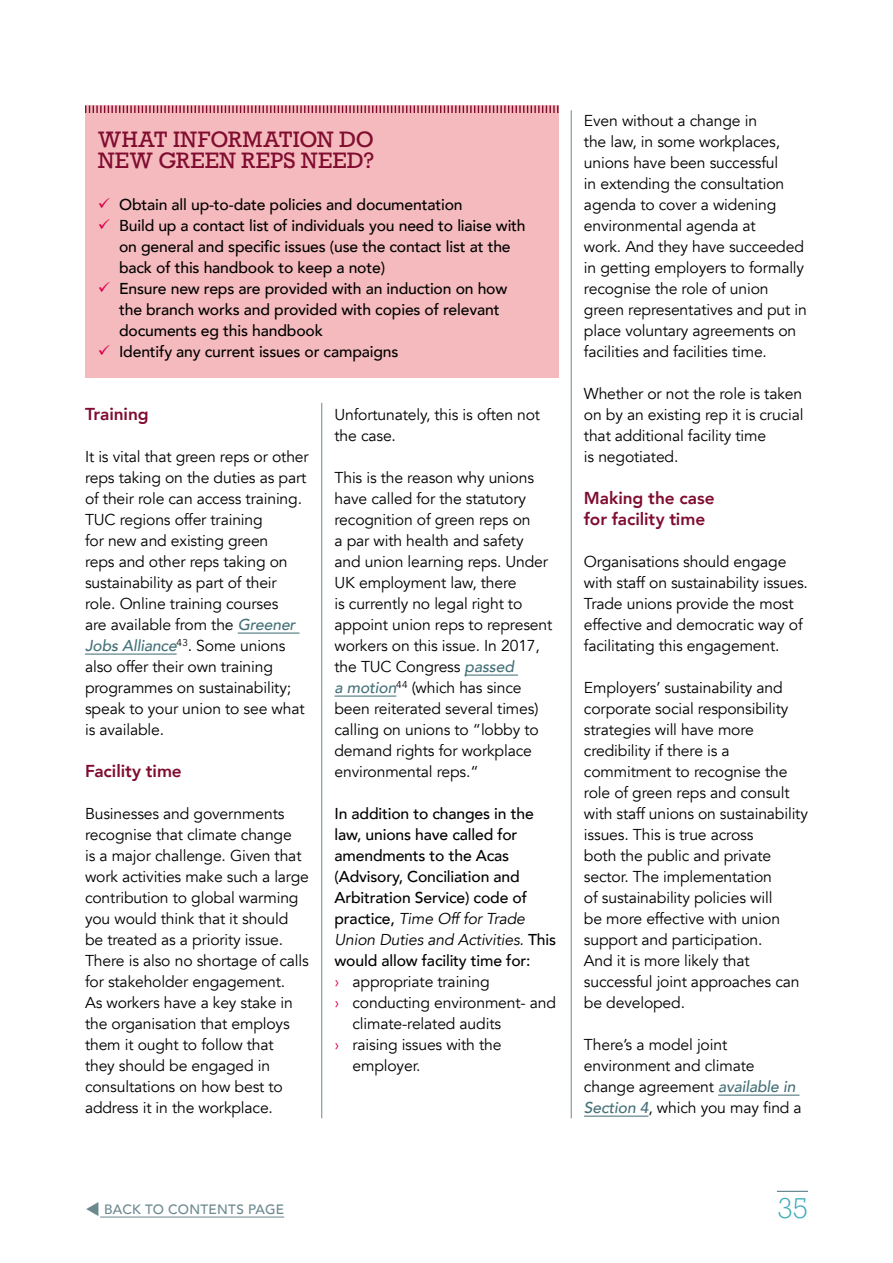
<style>
.page{position:relative;width:893px;height:1263px;background:#fff}
.page>*{position:absolute;margin:0;border:0;box-sizing:border-box;transform-origin:0 0}
.t1{font:300 27px "Rockwell Nova";color:#3eacbb}
.h4_box_subhead_rockwell_maroon{font:21px/21px "Rockwell Nova";letter-spacing:.015em;color:#800c30}
.h4_subhead_maroon{font:800 17.25px/21px "Avenir";letter-spacing:-.005em;color:#800c30}
.p_Body{font:15.75px/21px "Avenir";letter-spacing:-.01em;color:#000}
.h6_list_subheads{font:500 15.75px/21px "Avenir";letter-spacing:-.01em;color:#000}
.t2{font:500 13.5px "Avenir";letter-spacing:.02em;color:#6b888f}
.s1{font-weight:500;font-style:italic;color:#457178}
.s2{font-weight:400;font-style:italic}
.s3{color:#dd004e}
</style>
<div class="page">
<hr style="left:777px;top:1191px;width:31px;height:1px;background:#457178">
<hr style="left:100px;top:1217px;width:184px;height:1px;background:#6b888f">
<div style="left:85px;top:106px;width:473px;height:84px;background:#f4babd"></div>
<svg style="left:85px;top:105px;width:473px;height:8px"></svg>
<div style="left:85px;top:181px;width:473px;height:50px;background:#f4babd"></div>
<div style="left:85px;top:202px;width:473px;height:92px;background:#f4babd"></div>
<div style="left:85px;top:265px;width:473px;height:92px;background:#f4babd"></div>
<div style="left:85px;top:328px;width:473px;height:50px;background:#f4babd"></div>
<hr style="left:238px;top:632px;width:62px;height:2px;background:#457178">
<hr style="left:85px;top:653px;width:92px;height:2px;background:#457178">
<hr style="left:465px;top:674px;width:53px;height:2px;background:#457178">
<hr style="left:334px;top:695px;width:62px;height:2px;background:#457178">
<hr style="left:718px;top:1094px;width:81px;height:2px;background:#457178">
<hr style="left:584px;top:1115px;width:64px;height:2px;background:#457178">
<hr style="left:321px;top:403px;width:1px;height:715px;background:#6b888f">
<hr style="left:571px;top:110px;width:1px;height:1008px;background:#6b888f">
<p class="h4_box_subhead_rockwell_maroon" style="left:98px;top:129px;width:278px">WHAT INFORMATION DO<br>NEW GREEN REPS NEED?</p>
<p class="h6_list_subheads" style="left:119px;top:193px;width:345px">Obtain all up-to-date policies and documentation</p>
<p class="h6_list_subheads" style="left:119px;top:214px;width:408px">Build up a contact list of individuals you need to liaise with on general and specific issues (use the contact list at the back of this handbook to keep a note)</p>
<p class="h6_list_subheads" style="left:119px;top:277px;width:390px">Ensure new reps are provided with an induction on how the branch works and provided with copies of relevant documents eg this handbook</p>
<p class="h6_list_subheads" style="left:119px;top:340px;width:281px">Identify any current issues or campaigns</p>
<p class="h4_subhead_maroon" style="left:85px;top:404px;width:65px">Training</p>
<p class="p_Body" style="left:85px;top:446px;width:225px">It is vital that green reps or other reps taking on the duties as part of their role can access training.<br>TUC regions offer training<br>for new and existing green<br>reps and other reps taking on sustainability as part of their role. Online training courses<br>are available from the <span class="s1">Greener<br>Jobs Alliance</span><sup>43</sup>. Some unions also offer their own training programmes on sustainability; speak to your union to see what is available.</p>
<p class="h4_subhead_maroon" style="left:85px;top:761px;width:98px">Facility time</p>
<p class="p_Body" style="left:85px;top:803px;width:225px">Businesses and governments recognise that climate change<br>is a major challenge. Given that work activities make such a large contribution to global warming you would think that it should be treated as a priority issue.<br>There is also no shortage of calls for stakeholder engagement.<br>As workers have a key stake in the organisation that employs them it ought to follow that<br>they should be engaged in consultations on how best to address it in the workplace.</p>
<p class="p_Body" style="left:334px;top:404px;width:207px">Unfortunately, this is often not the case.</p>
<p class="p_Body" style="left:334px;top:467px;width:219px">This is the reason why unions have called for the statutory recognition of green reps on<br>a par with health and safety and union learning reps. Under<br>UK employment law, there<br>is currently no legal right to appoint union reps to represent workers on this issue. In 2017, the TUC Congress <span class="s1">passed<br>a motion</span><sup>44</sup> (which has since been reiterated several times) calling on unions to “lobby to demand rights for workplace environmental reps.“</p>
<p class="h6_list_subheads" style="left:334px;top:802px;width:223px">In addition to changes in the law, unions have called for amendments to the Acas (Advisory, Conciliation and<br>Arbitration Service) code of practice, <span class="s2">Time Off for Trade<br>Union Duties and Activities.</span> This would allow facility time for:</p>
<p class="p_Body" style="left:334px;top:971px;width:157px"><span class="s3">›</span> appropriate training</p>
<p class="p_Body" style="left:352px;top:992px;width:205px;text-indent:-18px"><span class="s3">›</span> conducting environment- and climate-related audits</p>
<p class="p_Body" style="left:352px;top:1034px;width:151px;text-indent:-18px"><span class="s3">›</span> raising issues with the employer.</p>
<p class="p_Body" style="left:584px;top:110px;width:224px">Even without a change in<br>the law, in some workplaces, unions have been successful<br>in extending the consultation agenda to cover a widening environmental agenda at<br>work. And they have succeeded in getting employers to formally recognise the role of union green representatives and put in place voluntary agreements on facilities and facilities time.</p>
<p class="p_Body" style="left:584px;top:383px;width:221px">Whether or not the role is taken on by an existing rep it is crucial that additional facility time<br>is negotiated.</p>
<p class="h4_subhead_maroon" style="left:584px;top:488px;width:132px">Making the case for facility time</p>
<p class="p_Body" style="left:584px;top:551px;width:225px">Organisations should engage with staff on sustainability issues.<br>Trade unions provide the most effective and democratic way of facilitating this engagement.</p>
<p class="p_Body" style="left:584px;top:677px;width:225px">Employers’ sustainability and corporate social responsibility strategies will have more credibility if there is a commitment to recognise the role of green reps and consult with staff unions on sustainability issues. This is true across<br>both the public and private sector. The implementation<br>of sustainability policies will<br>be more effective with union support and participation.<br>And it is more likely that successful joint approaches can be developed.</p>
<p class="p_Body" style="left:584px;top:1034px;width:219px">There’s a model joint environment and climate change agreement <span class="s1">available in<br>Section 4</span>, which you may find a</p>
<p class="t2" style="left:85px;top:1198px;width:201px">▼ BACK TO CONTENTS PAGE</p>
<h1 class="t1" style="left:778px;top:1191px;width:32px">35</h1>
</div>
